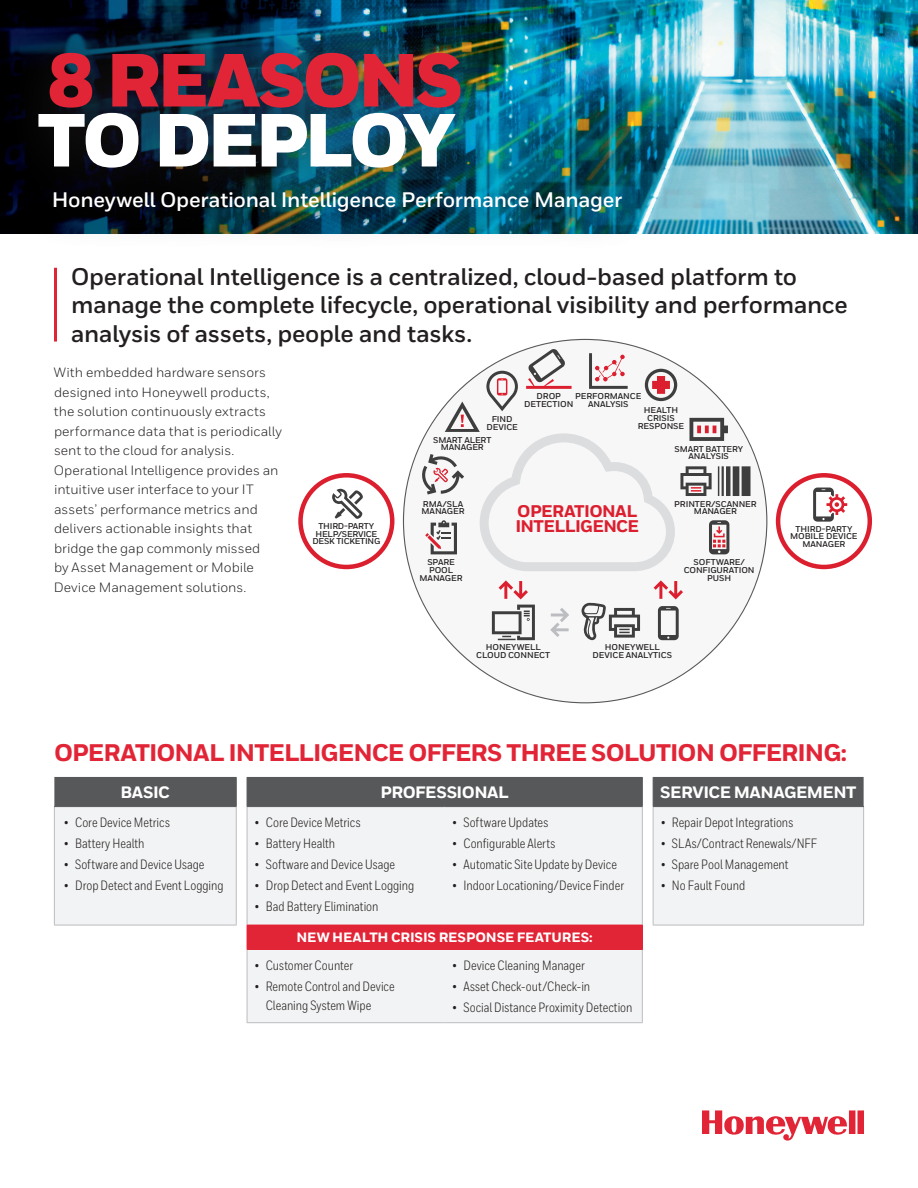
<style>
.page{position:relative;width:918px;height:1188px;background:#fff}
.page>*{position:absolute;margin:0;border:0;box-sizing:border-box;transform-origin:0 0}
.t1{font:900 75px "Honeywell Sans";letter-spacing:-.05em;color:#e22536}
.t2{font:900 75px "Honeywell Sans";letter-spacing:-.055em;color:#fff}
.t3{font:700 24px/28.5px "Honeywell Sans";letter-spacing:-.015em;color:#231f20}
.t4{font:800 24px "Honeywell Sans";letter-spacing:-.035em;color:#e22536}
.t5{font:700 21px "Honeywell Sans";letter-spacing:-.015em;color:#fff}
.t6{font:800 16.8px/14.7px "Honeywell Sans";letter-spacing:-.04em;color:#dc1f2e}
.t7{font:800 16.5px "Honeywell Sans";letter-spacing:-.025em;color:#fff}
.t8{font:13.5px/19.5px "Honeywell Cond";color:#231f20}
.t9{font:13.5px/19.5px "Honeywell Sans";color:#231f20}
.t10{font:800 13.5px "Honeywell Sans";letter-spacing:-.01em;color:#fff}
.t11{font:700 8.4px/7.8px "Honeywell Sans";letter-spacing:-.01em;color:#231f20;text-align:center}
</style>
<div class="page">
<img style="left:0;top:0;width:918px;height:234px">
<svg style="left:298px;top:473px;width:96px;height:96px"></svg>
<svg style="left:776px;top:473px;width:96px;height:96px"></svg>
<svg style="left:403px;top:339px;width:364px;height:364px"></svg>
<svg style="left:550px;top:608px;width:19px;height:29px"></svg>
<svg style="left:499px;top:580px;width:29px;height:19px"></svg>
<svg style="left:492px;top:605px;width:43px;height:35px"></svg>
<svg style="left:658px;top:606px;width:21px;height:34px"></svg>
<svg style="left:654px;top:580px;width:29px;height:19px"></svg>
<svg style="left:582px;top:603px;width:58px;height:37px"></svg>
<svg style="left:420px;top:348px;width:331px;height:223px"></svg>
<svg style="left:702px;top:1110px;width:162px;height:31px"></svg>
<hr style="left:54px;top:268px;width:3px;height:74px;background:#e22536">
<div style="left:0;top:10px;width:659px;height:242px;background:#231f20;opacity:.75"></div>
<svg style="left:55px;top:807px;width:808px;height:216px;fill:#f2f3f4"></svg>
<div style="left:247px;top:925px;width:395px;height:24px;background:#e22536"></div>
<div style="left:54px;top:777px;width:810px;height:30px;background:#57585a"></div>
<hr style="left:54px;top:807px;width:1px;height:118px;background:#bcbdc0">
<hr style="left:236px;top:807px;width:1px;height:118px;background:#bcbdc0">
<hr style="left:54px;top:925px;width:183px;height:1px;background:#bcbdc0">
<hr style="left:247px;top:807px;width:1px;height:118px;background:#bcbdc0">
<hr style="left:642px;top:807px;width:1px;height:118px;background:#bcbdc0">
<hr style="left:247px;top:950px;width:1px;height:72px;background:#bcbdc0">
<hr style="left:247px;top:1022px;width:198px;height:1px;background:#bcbdc0">
<hr style="left:445px;top:1022px;width:198px;height:1px;background:#bcbdc0">
<hr style="left:642px;top:950px;width:1px;height:72px;background:#bcbdc0">
<hr style="left:653px;top:807px;width:1px;height:118px;background:#bcbdc0">
<hr style="left:863px;top:807px;width:1px;height:118px;background:#bcbdc0">
<hr style="left:653px;top:925px;width:211px;height:1px;background:#bcbdc0">
<svg style="left:642px;top:925px;width:1px;height:24px"></svg>
<hr style="left:247px;top:949px;width:198px;height:1px;background:#e22536">
<hr style="left:445px;top:949px;width:198px;height:1px;background:#e22536">
<hr style="left:54px;top:806px;width:182px;height:1px;background:#57585a">
<hr style="left:247px;top:806px;width:198px;height:1px;background:#57585a">
<hr style="left:445px;top:806px;width:198px;height:1px;background:#57585a">
<hr style="left:653px;top:806px;width:211px;height:1px;background:#57585a">
<h1 class="t1" style="left:48px;top:34px;width:417px">8 REASONS</h1>
<h1 class="t2" style="left:37px;top:94px;width:420px">TO DEPLOY</h1>
<h3 class="t5" style="left:52px;top:187px;width:572px">Honeywell Operational Intelligence Performance Manager</h3>
<h2 class="t3" style="left:71px;top:263px;width:779px">Operational Intelligence is a centralized, cloud-based platform to manage the complete lifecycle, operational visibility and performance analysis of assets, people and tasks.</h2>
<p class="t9" style="left:54px;top:363px;width:230px">With embedded hardware sensors designed into Honeywell products, the solution continuously extracts performance data that is periodically sent to the cloud for analysis.<br>Operational Intelligence provides an intuitive user interface to your IT assets’ performance metrics and delivers actionable insights that bridge the gap commonly missed<br>by Asset Management or Mobile Device Management solutions.</p>
<p class="t11" style="left:524px;top:393px;width:51px">DROP<br>DETECTION</p>
<p class="t11" style="left:575px;top:393px;width:68px">PERFORMANCE<br>ANALYSIS</p>
<p class="t11" style="left:638px;top:407px;width:48px">HEALTH<br>CRISIS<br>RESPONSE</p>
<p class="t11" style="left:486px;top:415px;width:33px">FIND<br>DEVICE</p>
<p class="t11" style="left:433px;top:436px;width:60px">SMART ALERT<br>MANAGER</p>
<p class="t11" style="left:674px;top:445px;width:70px">SMART BATTERY<br>ANALYSIS</p>
<p class="t11" style="left:422px;top:500px;width:45px;text-align:left">RMA/SLA<br>MANAGER</p>
<p class="t11" style="left:674px;top:500px;width:84px">PRINTER/SCANNER<br>MANAGER</p>
<p class="t6" style="left:515px;top:505px;width:125px">OPERATIONAL<br>INTELLIGENCE</p>
<p class="t11" style="left:312px;top:522px;width:69px">THIRD-PARTY<br>HELP/SERVICE<br>DESK TICKETING</p>
<p class="t11" style="left:790px;top:525px;width:69px">THIRD-PARTY<br>MOBILE DEVICE<br>MANAGER</p>
<p class="t11" style="left:420px;top:558px;width:45px">SPARE<br>POOL<br>MANAGER</p>
<p class="t11" style="left:684px;top:558px;width:72px">SOFTWARE/<br>CONFIGURATION<br>PUSH</p>
<p class="t11" style="left:476px;top:643px;width:76px">HONEYWELL<br>CLOUD CONNECT</p>
<p class="t11" style="left:593px;top:643px;width:81px">HONEYWELL<br>DEVICE ANALYTICS</p>
<h2 class="t4" style="left:54px;top:738px;width:795px">OPERATIONAL INTELLIGENCE OFFERS THREE SOLUTION OFFERING:</h2>
<p class="t7" style="left:121px;top:782px;width:51px">BASIC</p>
<p class="t7" style="left:380px;top:782px;width:130px">PROFESSIONAL</p>
<p class="t7" style="left:660px;top:782px;width:198px">SERVICE MANAGEMENT</p>
<p class="t8" style="left:64px;top:813px;width:107px">• Core Device Metrics</p>
<p class="t8" style="left:64px;top:834px;width:82px">• Battery Health</p>
<p class="t8" style="left:64px;top:855px;width:142px">• Software and Device Usage</p>
<p class="t8" style="left:64px;top:876px;width:161px">• Drop Detect and Event Logging</p>
<p class="t8" style="left:453px;top:813px;width:97px">• Software Updates</p>
<p class="t8" style="left:453px;top:834px;width:104px">• Configurable Alerts</p>
<p class="t8" style="left:453px;top:855px;width:166px">• Automatic Site Update by Device</p>
<p class="t8" style="left:453px;top:876px;width:173px">• Indoor Locationing/Device Finder</p>
<p class="t8" style="left:255px;top:813px;width:107px">• Core Device Metrics</p>
<p class="t8" style="left:255px;top:834px;width:82px">• Battery Health</p>
<p class="t8" style="left:255px;top:855px;width:142px">• Software and Device Usage</p>
<p class="t8" style="left:255px;top:876px;width:161px">• Drop Detect and Event Logging</p>
<p class="t8" style="left:255px;top:897px;width:125px">• Bad Battery Elimination</p>
<p class="t8" style="left:661px;top:813px;width:134px">• Repair Depot Integrations</p>
<p class="t8" style="left:661px;top:834px;width:158px">• SLAs/Contract Renewals/NFF</p>
<p class="t8" style="left:661px;top:855px;width:129px">• Spare Pool Management</p>
<p class="t8" style="left:661px;top:876px;width:86px">• No Fault Found</p>
<p class="t10" style="left:297px;top:929px;width:298px">NEW HEALTH CRISIS RESPONSE FEATURES:</p>
<p class="t8" style="left:255px;top:955px;width:100px">• Customer Counter</p>
<p class="t8" style="left:266px;top:976px;width:130px;text-indent:-11px">• Remote Control and Device<br>Cleaning System Wipe</p>
<p class="t8" style="left:453px;top:955px;width:134px">• Device Cleaning Manager</p>
<p class="t8" style="left:453px;top:976px;width:139px">• Asset Check-out/Check-in</p>
<p class="t8" style="left:453px;top:997px;width:181px">• Social Distance Proximity Detection</p>
</div>
